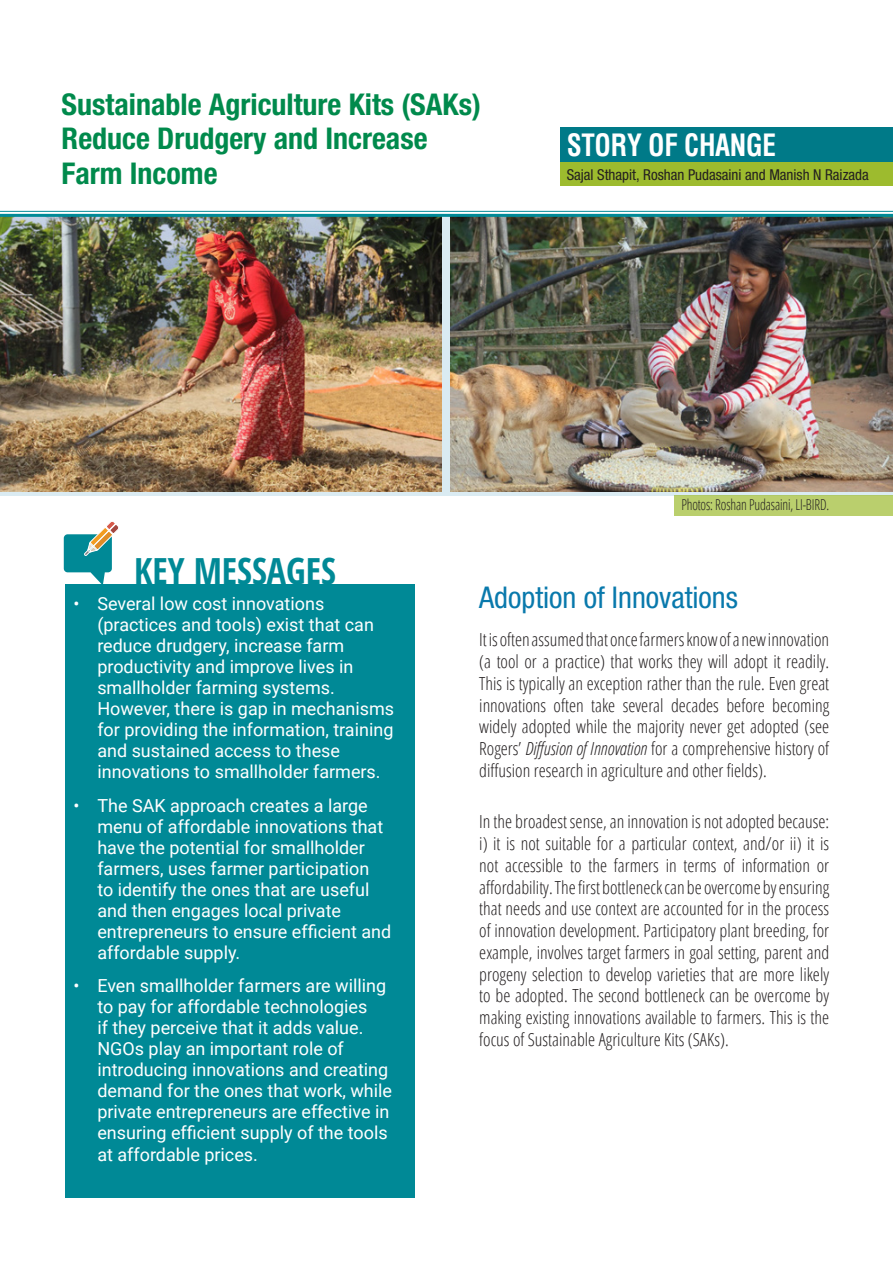
<style>
.page{position:relative;width:893px;height:1263px;background:#fff}
.page>*{position:absolute;margin:0;border:0;box-sizing:border-box;transform-origin:0 0}
.Box_Sub_Head{font:700 condensed 36px "Open Sans";color:#008996}
.Heading{font:700 condensed 30px/34.5px "Helvetica Neue";color:#008a4c}
.Heading1{font:condensed 30px "Helvetica Neue";color:#0979ac}
.Box_Title{font:700 condensed 30px "Helvetica";letter-spacing:-.01em;color:#fff;scale:.9 1}
.Inside_Text{font:300 condensed 18px/21.8px "Open Sans";color:#231f20;text-align:justify}
.t1{font:18px/21px "Roboto";color:#fff}
.Author{font:condensed 15px "Helvetica Neue";color:#231f20}
.Photo_Caption_and_Cr{font:300 condensed 15px "Open Sans";letter-spacing:-.01em;color:#231f20;scale:.9 1}
.s1{font-style:italic}
</style>
<div class="page">
<img style="left:0;top:217px;width:893px;height:278px">
<div style="left:65px;top:584px;width:350px;height:613px;background:#008996"></div>
<img style="left:451px;top:217px;width:442px;height:274px">
<img style="left:0;top:217px;width:441px;height:274px">
<svg style="left:64px;top:521px;width:55px;height:63px"></svg>
<hr style="left:0;top:211px;width:893px;height:1px;background:#008996">
<hr style="left:0;top:214px;width:893px;height:3px;background:#008996">
<div style="left:674px;top:495px;width:219px;height:21px;background:#bacf6d"></div>
<div style="left:561px;top:127px;width:332px;height:35px;background:#007a88"></div>
<div style="left:561px;top:162px;width:332px;height:24px;background:#9dbb2e"></div>
<p class="Heading" style="left:62px;top:86px;width:421px">Sustainable Agriculture Kits (SAKs)<br>Reduce Drudgery and Increase<br>Farm Income</p>
<p class="Box_Title" style="left:567px;top:125px;width:234px">STORY OF CHANGE</p>
<p class="Author" style="left:567px;top:166px;width:304px">Sajal Sthapit, Roshan Pudasaini and Manish N Raizada</p>
<p class="Photo_Caption_and_Cr" style="left:681px;top:494px;width:166px">Photos: Roshan Pudasaini, LI-BIRD.</p>
<p class="Box_Sub_Head" style="left:134px;top:546px;width:203px">KEY MESSAGES</p>
<p class="t1" style="left:97px;top:592px;width:298px;text-indent:-24px">• Several low cost innovations (practices and tools) exist that can reduce drudgery, increase farm productivity and improve lives in smallholder farming systems.<br>However, there is gap in mechanisms for providing the information, training and sustained access to these innovations to smallholder farmers.</p>
<p class="t1" style="left:97px;top:794px;width:295px;text-indent:-24px">• The SAK approach creates a large menu of affordable innovations that have the potential for smallholder farmers, uses farmer participation<br>to identify the ones that are useful and then engages local private entrepreneurs to ensure efficient and affordable supply.</p>
<p class="t1" style="left:97px;top:975px;width:296px;text-indent:-24px">• Even smallholder farmers are willing to pay for affordable technologies<br>if they perceive that it adds value.<br>NGOs play an important role of introducing innovations and creating demand for the ones that work, while private entrepreneurs are effective in ensuring efficient supply of the tools at affordable prices.</p>
<p class="Heading1" style="left:479px;top:580px;width:260px">Adoption of Innovations</p>
<p class="Inside_Text" style="left:479px;top:628px;width:351px">It is often assumed that once farmers know of a new innovation (a tool or a practice) that works they will adopt it readily.<br>This is typically an exception rather than the rule. Even great innovations often take several decades before becoming widely adopted while the majority never get adopted (see Rogers’ <span class="s1">Diffusion of Innovation</span> for a comprehensive history of diffusion research in agriculture and other fields).</p>
<p class="Inside_Text" style="left:479px;top:810px;width:351px">In the broadest sense, an innovation is not adopted because: i) it is not suitable for a particular context, and/or ii) it is not accessible to the farmers in terms of information or affordability. The first bottleneck can be overcome by ensuring that needs and use context are accounted for in the process of innovation development. Participatory plant breeding, for example, involves target farmers in goal setting, parent and progeny selection to develop varieties that are more likely to be adopted. The second bottleneck can be overcome by making existing innovations available to farmers. This is the focus of Sustainable Agriculture Kits (SAKs).</p>
</div>
